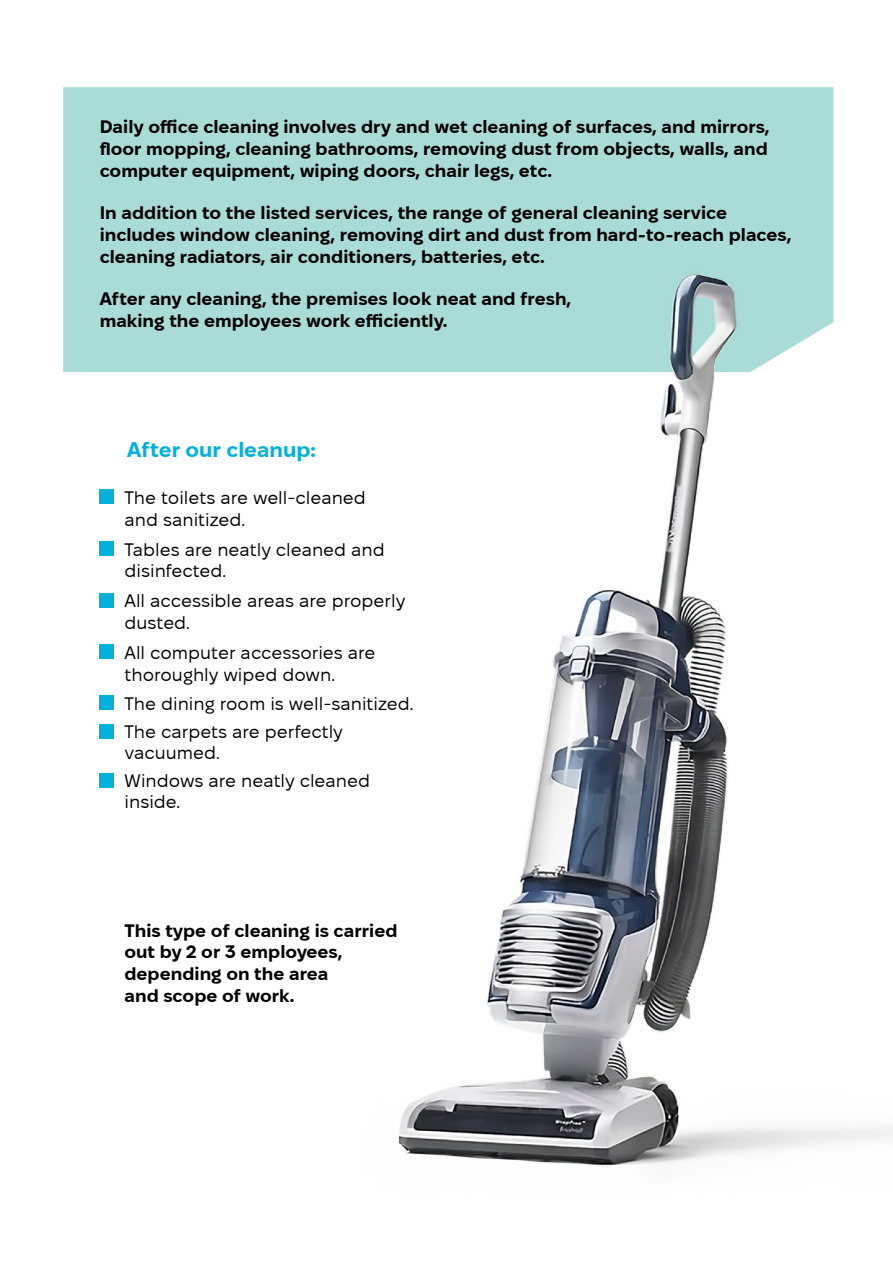
<style>
.page{position:relative;width:893px;height:1263px;background:#fff}
.page>*{position:absolute;margin:0;border:0;box-sizing:border-box;transform-origin:0 0}
.t1{font:700 21px "Fixel Display";color:#00b1db}
.t2{font:700 18px/21.6px "Fixel Display";color:#000}
.t3{font:18px/21.6px "Fixel Display";color:#000}
</style>
<div class="page">
<div style="left:63px;top:87px;width:770px;height:55px;background:#a9dcd6"></div>
<img style="left:63px;top:142px;width:830px;height:1025px">
<div style="left:100px;top:489px;width:14px;height:15px;background:#00b1db"></div>
<div style="left:100px;top:541px;width:14px;height:15px;background:#00b1db"></div>
<div style="left:100px;top:593px;width:14px;height:14px;background:#00b1db"></div>
<div style="left:100px;top:645px;width:14px;height:14px;background:#00b1db"></div>
<div style="left:100px;top:695px;width:14px;height:14px;background:#00b1db"></div>
<div style="left:100px;top:724px;width:14px;height:14px;background:#00b1db"></div>
<div style="left:100px;top:773px;width:14px;height:14px;background:#00b1db"></div>
<p class="t2" style="left:100px;top:116px;width:671px;text-align:justify">Daily office cleaning involves dry and wet cleaning of surfaces, and mirrors, floor mopping, cleaning bathrooms, removing dust from objects, walls, and computer equipment, wiping doors, chair legs, etc.</p>
<p class="t2" style="left:100px;top:202px;width:693px">In addition to the listed services, the range of general cleaning service includes window cleaning, removing dirt and dust from hard-to-reach places, cleaning radiators, air conditioners, batteries, etc.</p>
<p class="t2" style="left:100px;top:288px;width:473px">After any cleaning, the premises look neat and fresh, making the employees work efficiently.</p>
<p class="t1" style="left:127px;top:437px;width:190px">After our cleanup:</p>
<p class="t3" style="left:125px;top:487px;width:243px">The toilets are well-cleaned and sanitized.</p>
<p class="t3" style="left:125px;top:538px;width:262px">Tables are neatly cleaned and disinfected.</p>
<p class="t3" style="left:125px;top:590px;width:282px">All accessible areas are properly dusted.</p>
<p class="t3" style="left:125px;top:642px;width:252px">All computer accessories are thoroughly wiped down.</p>
<p class="t3" style="left:125px;top:688px;width:290px;line-height:28.8px">The dining room is well-sanitized.<br>The carpets are perfectly</p>
<p class="t3" style="left:125px;top:737px;width:247px;line-height:28.8px">vacuumed.<br>Windows are neatly cleaned</p>
<p class="t3" style="left:125px;top:790px;width:57px">inside.</p>
<p class="t2" style="left:124px;top:919px;width:274px">This type of cleaning is carried out by 2 or 3 employees, depending on the area<br>and scope of work.</p>
</div>
